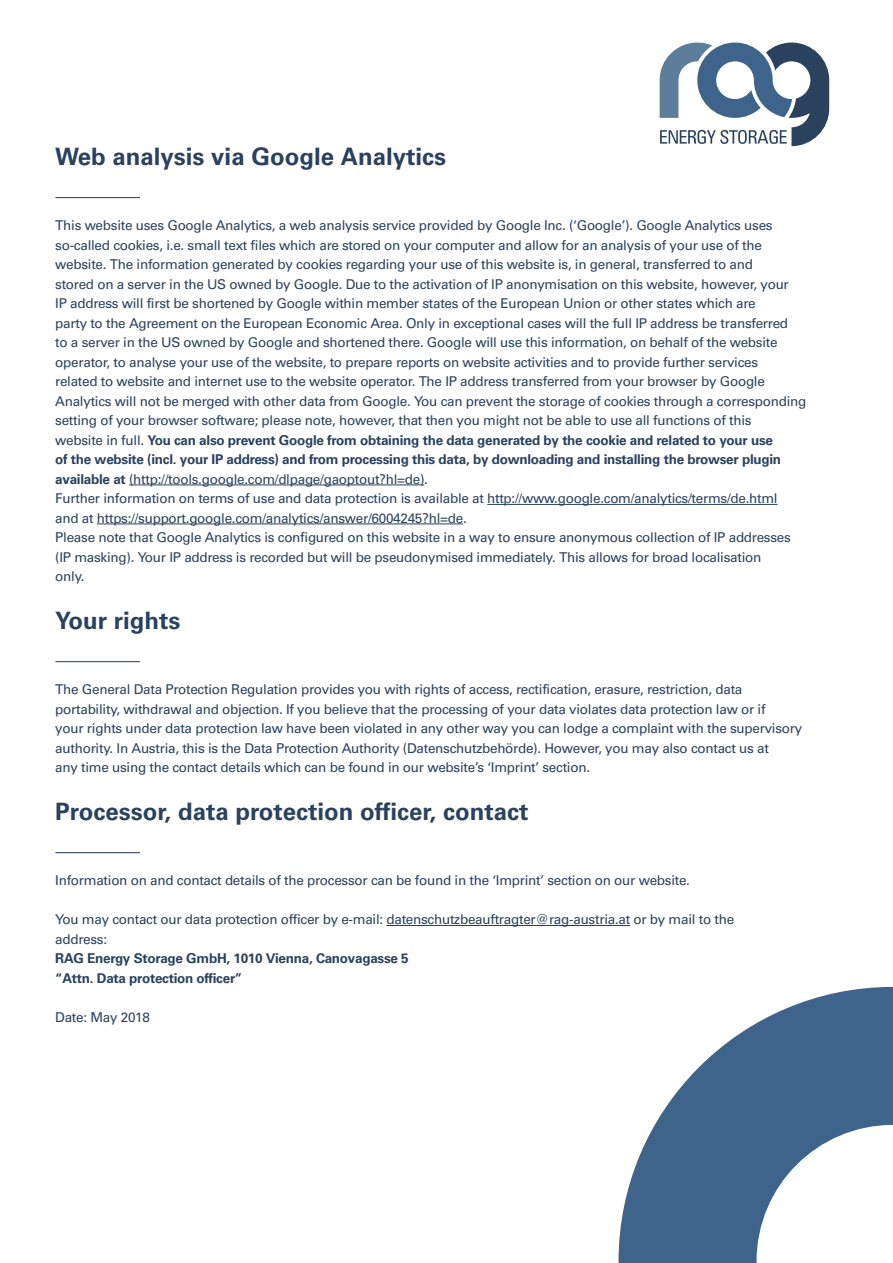
<style>
.page{position:relative;width:893px;height:1263px;background:#fff}
.page>*{position:absolute;margin:0;border:0;box-sizing:border-box;transform-origin:0 0}
.t1{font:24px "Univers LT 65 Bd";color:#2a425e}
.t2{font:13.5px/19.5px "Univers LT 55 Rm";letter-spacing:-.02em;color:#2a425e}
.t3{font:13.5px/19.5px "Univers LT 65 Bd";letter-spacing:-.02em;color:#2a425e}
.s1{font-family:"Univers LT 55 Rm"}
.s2{font-family:"Univers LT 65 Bd"}
</style>
<div class="page">
<hr style="left:129px;top:485px;width:295px;height:1px;background:#2a425e">
<hr style="left:487px;top:504px;width:291px;height:1px;background:#2a425e">
<hr style="left:97px;top:524px;width:366px;height:1px;background:#2a425e">
<hr style="left:386px;top:925px;width:244px;height:1px;background:#2a425e">
<hr style="left:56px;top:197px;width:84px;height:1px;background:#2a425e">
<hr style="left:56px;top:661px;width:84px;height:1px;background:#2a425e">
<hr style="left:56px;top:852px;width:84px;height:1px;background:#2a425e">
<svg style="left:618px;top:987px;width:275px;height:276px;fill:#3e648c"></svg>
<svg style="left:660px;top:43px;width:169px;height:103px"></svg>
<h1 class="t1" style="left:55px;top:143px;width:392px">Web analysis via Google Analytics</h1>
<p class="t2" style="left:55px;top:216px;width:753px">This website uses Google Analytics, a web analysis service provided by Google Inc. (‘Google’). Google Analytics uses so-called cookies, i.e. small text files which are stored on your computer and allow for an analysis of your use of the website. The information generated by cookies regarding your use of this website is, in general, transferred to and<br>stored on a server in the US owned by Google. Due to the activation of IP anonymisation on this website, however, your<br>IP address will first be shortened by Google within member states of the European Union or other states which are<br>party to the Agreement on the European Economic Area. Only in exceptional cases will the full IP address be transferred<br>to a server in the US owned by Google and shortened there. Google will use this information, on behalf of the website operator, to analyse your use of the website, to prepare reports on website activities and to provide further services<br>related to website and internet use to the website operator. The IP address transferred from your browser by Google Analytics will not be merged with other data from Google. You can prevent the storage of cookies through a corresponding setting of your browser software; please note, however, that then you might not be able to use all functions of this</p>
<p class="t3" style="left:55px;top:430px;width:727px"><span class="s1">website in full.</span> You can also prevent Google from obtaining the data generated by the cookie and related to your use of the website (incl. your IP address) and from processing this data, by downloading and installing the browser plugin</p>
<p class="t2" style="left:55px;top:469px;width:737px"><span class="s2">available at</span> (http://tools.google.com/dlpage/gaoptout?hl=de).<br>Further information on terms of use and data protection is available at http://www.google.com/analytics/terms/de.html and at https://support.google.com/analytics/answer/6004245?hl=de.<br>Please note that Google Analytics is configured on this website in a way to ensure anonymous collection of IP addresses (IP masking). Your IP address is recorded but will be pseudonymised immediately. This allows for broad localisation only.</p>
<h1 class="t1" style="left:55px;top:607px;width:127px">Your rights</h1>
<p class="t2" style="left:55px;top:680px;width:749px">The General Data Protection Regulation provides you with rights of access, rectification, erasure, restriction, data portability, withdrawal and objection. If you believe that the processing of your data violates data protection law or if<br>your rights under data protection law have been violated in any other way you can lodge a complaint with the supervisory authority. In Austria, this is the Data Protection Authority (Datenschutzbehörde). However, you may also contact us at<br>any time using the contact details which can be found in our website’s ‘Imprint’ section.</p>
<h1 class="t1" style="left:55px;top:798px;width:475px">Processor, data protection officer, contact</h1>
<p class="t2" style="left:55px;top:871px;width:636px">Information on and contact details of the processor can be found in the ‘Imprint’ section on our website.</p>
<p class="t2" style="left:55px;top:910px;width:680px">You may contact our data protection officer by e-mail: datenschutzbeauftragter@rag-austria.at or by mail to the address:</p>
<p class="t3" style="left:55px;top:949px;width:355px">RAG Energy Storage GmbH, 1010 Vienna, Canovagasse 5 “Attn. Data protection officer”</p>
<p class="t2" style="left:55px;top:1007px;width:96px">Date: May 2018</p>
</div>
